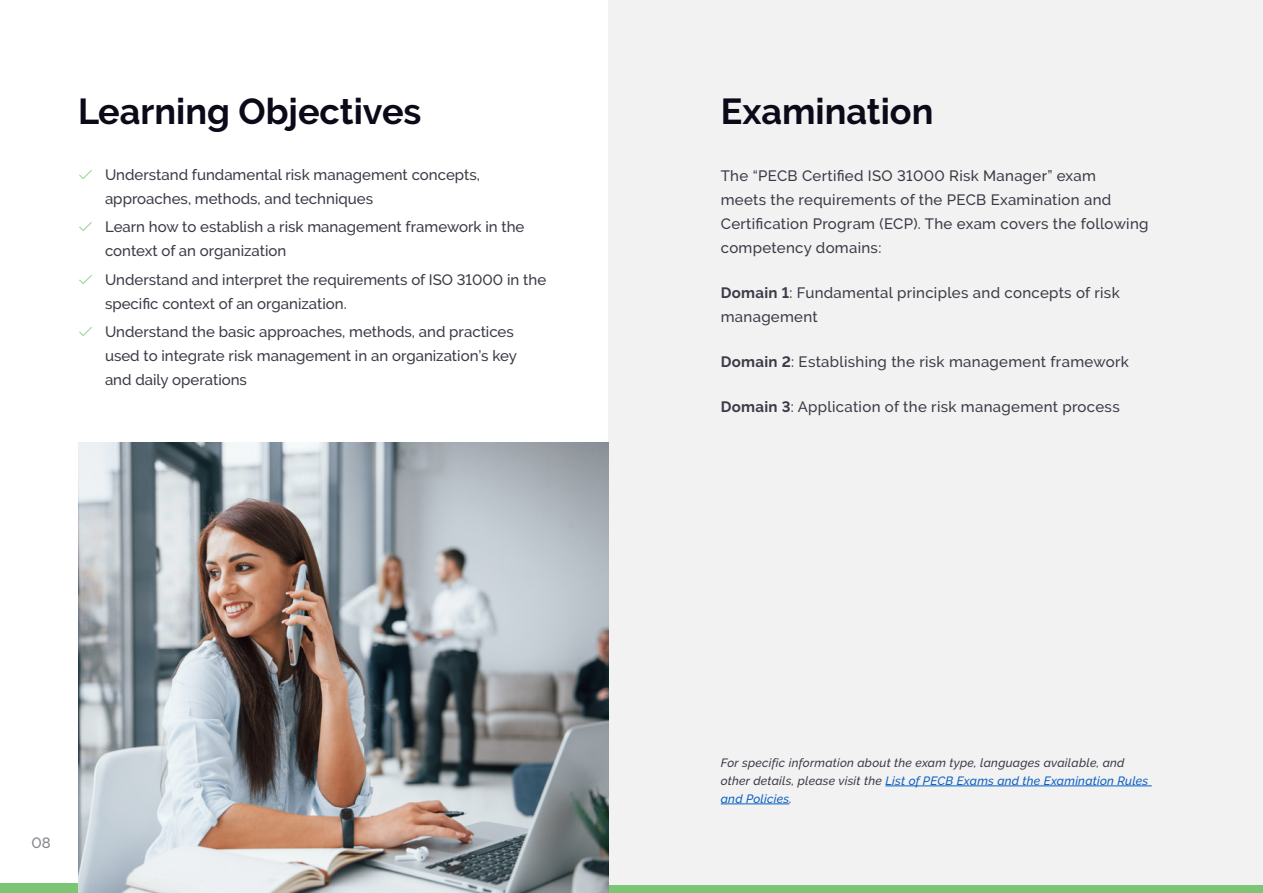
<style>
.page{position:relative;width:1263px;height:893px;background:#fff}
.page>*{position:absolute;margin:0;border:0;box-sizing:border-box;transform-origin:0 0}
.t1{font:700 36px "Raleway";color:#0b0a19}
.Body{font:500 15px/24px "Raleway";color:#3c3b47}
.Body-2{font:500 15px/24px "Raleway";letter-spacing:.02em;color:#3c3b47}
.t2{font:500 15px "Raleway";color:#85858c}
.Body-3{font:italic 500 12px/18px "Raleway";letter-spacing:.02em;color:#3c3b47}
.s1{font-weight:700}
.s2{font-family:"la solid 900";font-weight:400;color:#96d190}
.s3{color:#0b61c3}
</style>
<div class="page">
<div style="left:0;top:884px;width:1263px;height:9px;background:#7cc574"></div>
<div style="left:609px;top:0;width:654px;height:884px;background:#f2f2f2"></div>
<img style="left:78px;top:442px;width:531px;height:451px">
<hr style="left:885px;top:786px;width:267px;height:1px;background:#0b61c3">
<hr style="left:721px;top:804px;width:68px;height:1px;background:#0b61c3">
<p class="t1" style="left:78px;top:91px;width:345px">Learning Objectives</p>
<p class="t1" style="left:721px;top:91px;width:214px">Examination</p>
<p class="Body-2" style="left:721px;top:163px;width:429px">The “PECB Certified ISO 31000 Risk Manager” exam<br>meets the requirements of the PECB Examination and Certification Program (ECP). The exam covers the following competency domains:</p>
<p class="Body-2" style="left:721px;top:281px;width:400px"><span class="s1">Domain 1</span>: Fundamental principles and concepts of risk management</p>
<p class="Body-2" style="left:721px;top:350px;width:410px"><span class="s1">Domain 2</span>: Establishing the risk management framework</p>
<p class="Body-2" style="left:721px;top:395px;width:400px"><span class="s1">Domain 3</span>: Application of the risk management process</p>
<p class="Body" style="left:105px;top:163px;width:376px;text-indent:-27px"><span class="s2">â</span> Understand fundamental risk management concepts, approaches, methods, and techniques</p>
<p class="Body" style="left:105px;top:215px;width:421px;text-indent:-27px"><span class="s2">â</span> Learn how to establish a risk management framework in the context of an organization</p>
<p class="Body" style="left:105px;top:267px;width:443px;text-indent:-27px"><span class="s2">â</span> Understand and interpret the requirements of ISO 31000 in the specific context of an organization.</p>
<p class="Body" style="left:105px;top:319px;width:413px;text-indent:-27px"><span class="s2">â</span> Understand the basic approaches, methods, and practices used to integrate risk management in an organization’s key and daily operations</p>
<p class="t2" style="left:31px;top:834px;width:21px">08</p>
<p class="Body-3" style="left:721px;top:754px;width:429px">For specific information about the exam type, languages available, and other details, please visit the <span class="s3">List of PECB Exams and the Examination Rules and Policies</span>.</p>
</div>
